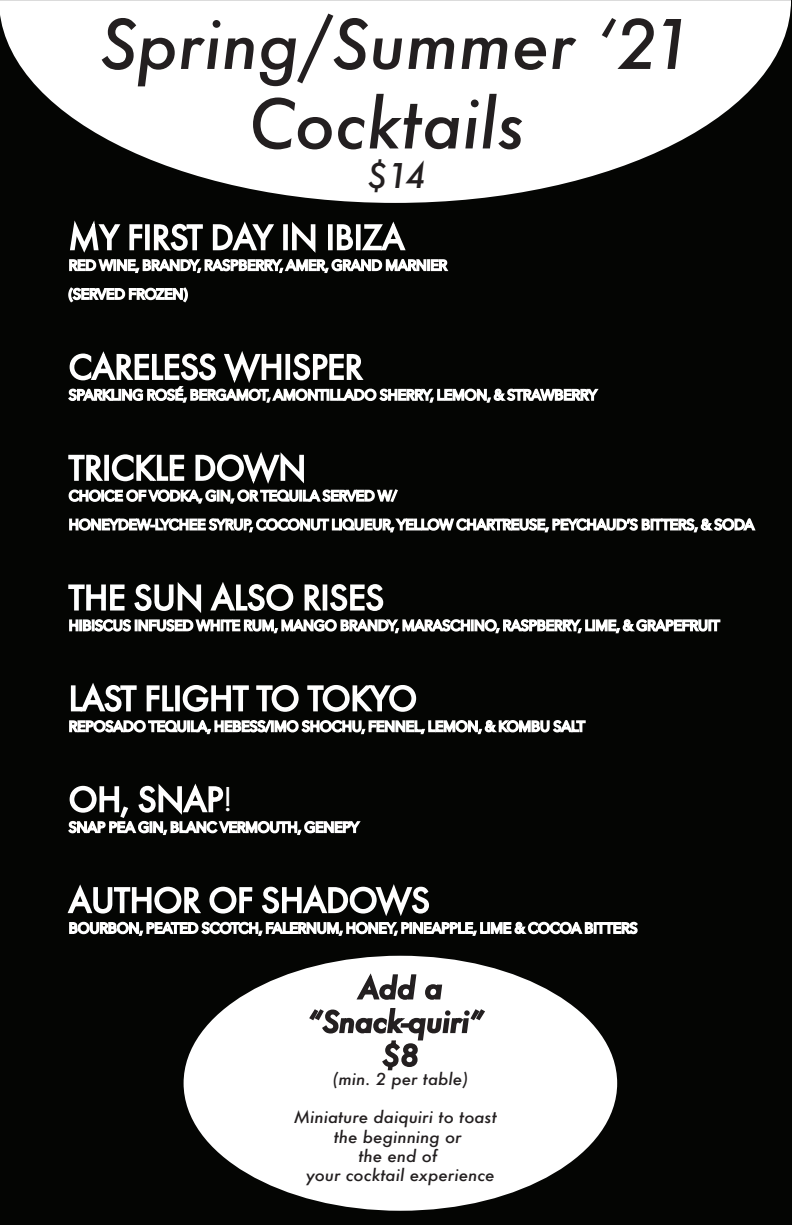
<style>
.page{position:relative;width:792px;height:1225px;background:#fff}
.page>*{position:absolute;margin:0;border:0;box-sizing:border-box;transform-origin:0 0}
.t1{font:italic 500 66.2px/79.4px "Futura";color:#231f20;text-align:center}
.t2{font:36px "Futura PT";color:#fff}
.t3{font:italic 500 33.2px "Futura";color:#231f20}
.t4{font:italic 500 28px/33.6px "Futura";color:#231f20;text-align:center;scale:1.05 1}
.t5{font:italic 500 16px "Futura";color:#231f20;scale:1.05 1}
</style>
<div class="page">
<div style="left:0;top:0;width:791px;height:1224px;background:#040503"></div>
<svg style="left:68px;top:220px;width:381px;height:83px"></svg>
<svg style="left:68px;top:351px;width:531px;height:52px"></svg>
<svg style="left:68px;top:452px;width:688px;height:81px"></svg>
<svg style="left:68px;top:582px;width:653px;height:52px"></svg>
<svg style="left:69px;top:683px;width:517px;height:52px"></svg>
<svg style="left:68px;top:783px;width:293px;height:53px"></svg>
<svg style="left:67px;top:884px;width:571px;height:52px"></svg>
<div style="left:184px;top:955px;width:433px;height:255px;background:#fff;border-radius:50%"></div>
<svg style="left:309px;top:973px;width:176px;height:98px"></svg>
<svg style="left:0;top:0;width:791px;height:203px;fill:#fff"></svg>
<h1 class="t1" style="left:100px;top:4px;width:596px">Spring/Summer ʻ21<br>Cocktails</h1>
<p class="t3" style="left:367px;top:153px;width:60px">$14</p>
<p class="t2" style="left:69px;top:216px;width:337px">MY FIRST DAY IN IBIZA</p>
<p class="t2" style="left:69px;top:345px;width:295px">CARELESS WHISPER</p>
<p class="t2" style="left:69px;top:446px;width:239px">TRICKLE DOWN</p>
<p class="t2" style="left:69px;top:576px;width:317px">THE SUN ALSO RISES</p>
<p class="t2" style="left:69px;top:677px;width:350px">LAST FLIGHT TO TOKYO</p>
<p class="t2" style="left:69px;top:777px;width:166px">OH, SNAP!</p>
<p class="t2" style="left:69px;top:878px;width:363px">AUTHOR OF SHADOWS</p>
<p class="t4" style="left:308px;top:970px;width:169px">Add a “Snack-quiri” $8</p>
<p class="t5" style="left:333px;top:1067px;width:131px">(min. 2 per table)</p>
<p class="t5" style="left:294px;top:1106px;width:195px">Miniature daiquiri to toast</p>
<p class="t5" style="left:334px;top:1125px;width:123px">the beginning or</p>
<p class="t5" style="left:358px;top:1144px;width:77px">the end of</p>
<p class="t5" style="left:306px;top:1163px;width:181px">your cocktail experience</p>
</div>
